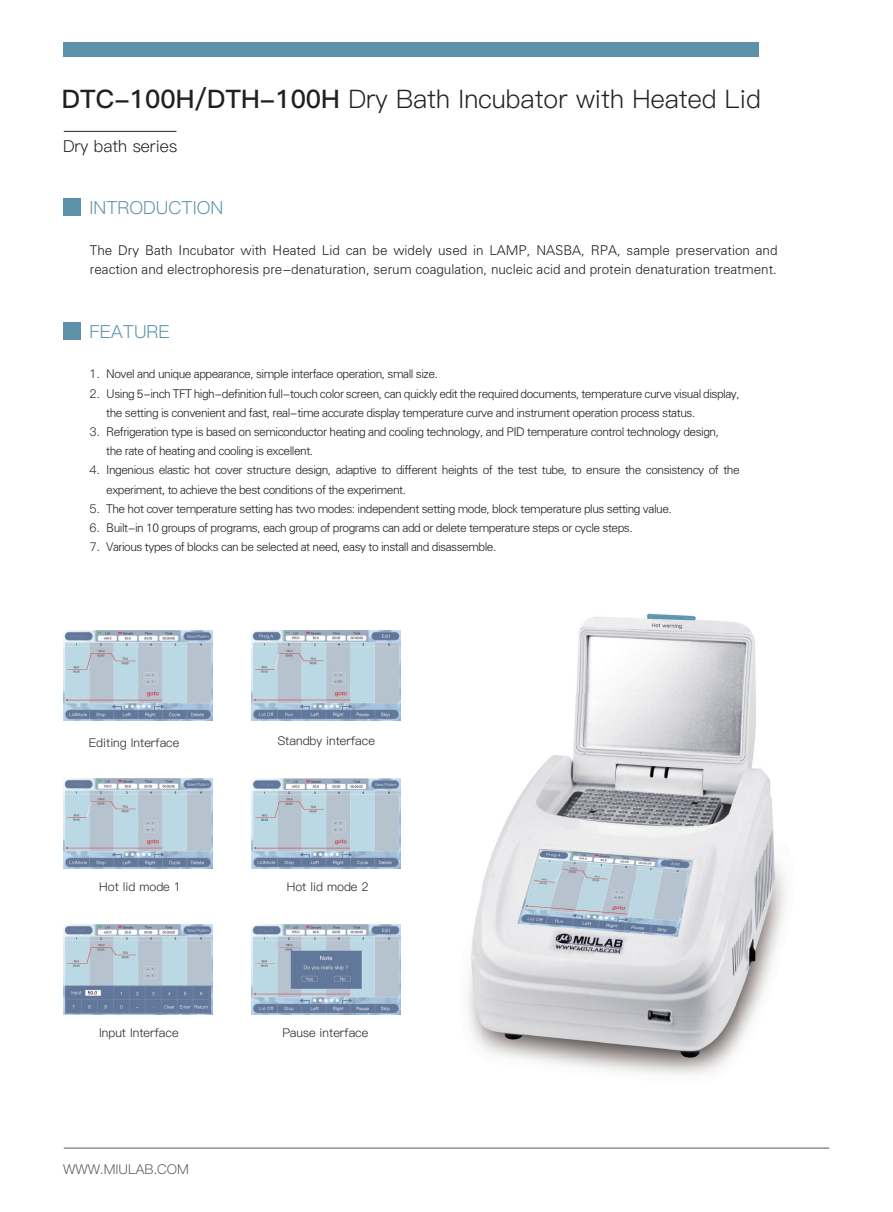
<style>
.page{position:relative;width:893px;height:1212px;background:#fff}
.page>*{position:absolute;margin:0;border:0;box-sizing:border-box;transform-origin:0 0}
.t1{font:25.5px "Ping Fang SC Regular";color:#231f20}
.t2{font:18px "Ping Fang SC Regular";color:#5d91aa}
.t3{font:16.5px "Ping Fang SC Regular";color:#231f20}
.t4{font:13.5px/19.2px "FZXH1 JW GB1 0";color:#231f20}
.t5{font:13.5px "Ping Fang SC Regular";color:#57585a}
.t6{font:12px/19.2px "FZXH1 JW GB1 0";letter-spacing:-.04em;color:#231f20}
.t7{font:12px/19.2px "Ping Fang SC Regular";color:#231f20}
.s1{font-family:"Ping Fang SC Bold"}
</style>
<div class="page">
<img style="left:64px;top:779px;width:149px;height:89px">
<img style="left:257px;top:613px;width:499px;height:81px">
<img style="left:251px;top:694px;width:150px;height:104px">
<img style="left:483px;top:694px;width:303px;height:381px">
<img style="left:251px;top:868px;width:27px;height:147px">
<img style="left:381px;top:798px;width:102px;height:250px">
<img style="left:278px;top:868px;width:103px;height:147px">
<img style="left:251px;top:779px;width:149px;height:89px">
<div style="left:64px;top:43px;width:695px;height:14px;background:#5d91aa"></div>
<hr style="left:64px;top:131px;width:112px;height:1px;background:#231f20">
<div style="left:64px;top:199px;width:17px;height:17px;background:#5d91aa"></div>
<hr style="left:64px;top:1148px;width:765px;height:1px;background:#57585a">
<div style="left:64px;top:322px;width:17px;height:17px;background:#5d91aa"></div>
<img style="left:64px;top:631px;width:149px;height:89px">
<img style="left:251px;top:631px;width:149px;height:89px">
<img style="left:64px;top:925px;width:149px;height:89px">
<img style="left:251px;top:925px;width:149px;height:89px">
<h1 class="t1" style="left:62px;top:84px;width:700px"><span class="s1">DTC-100H/DTH-100H</span> Dry Bath Incubator with Heated Lid</h1>
<h3 class="t3" style="left:63px;top:136px;width:116px">Dry bath series</h3>
<h2 class="t2" style="left:89px;top:197px;width:135px">INTRODUCTION</h2>
<p class="t4" style="left:90px;top:241px;width:689px">The Dry Bath Incubator with Heated Lid can be widely used in LAMP, NASBA, RPA, sample preservation and reaction and electrophoresis pre-denaturation, serum coagulation, nucleic acid and protein denaturation treatment.</p>
<h2 class="t2" style="left:89px;top:320px;width:82px">FEATURE</h2>
<p class="t6" style="left:106px;top:365px;width:635px">Novel and unique appearance, simple interface operation, small size.<br>Using 5-inch TFT high-definition full-touch color screen, can quickly edit the required documents, temperature curve visual display, the setting is convenient and fast, real-time accurate display temperature curve and instrument operation process status.<br>Refrigeration type is based on semiconductor heating and cooling technology, and PID temperature control technology design,<br>the rate of heating and cooling is excellent.<br>Ingenious elastic hot cover structure design, adaptive to different heights of the test tube, to ensure the consistency of the experiment, to achieve the best conditions of the experiment.<br>The hot cover temperature setting has two modes: independent setting mode, block temperature plus setting value.<br>Built-in 10 groups of programs, each group of programs can add or delete temperature steps or cycle steps.<br>Various types of blocks can be selected at need, easy to install and disassemble.</p>
<p class="t7" style="left:89px;top:364px;width:12px">1.<br>2.</p>
<p class="t7" style="left:89px;top:422px;width:12px">3.</p>
<p class="t7" style="left:89px;top:460px;width:12px">4.</p>
<p class="t7" style="left:89px;top:499px;width:12px;text-align:justify">5.<br>6.<br>7.</p>
<p class="t7" style="left:89px;top:733px;width:92px">Editing Interface</p>
<p class="t7" style="left:278px;top:731px;width:99px">Standby interface</p>
<p class="t7" style="left:99px;top:877px;width:83px">Hot lid mode 1</p>
<p class="t7" style="left:99px;top:1023px;width:81px">Input Interface</p>
<p class="t5" style="left:63px;top:1161px;width:127px">WWW.MIULAB.COM</p>
<p class="t7" style="left:287px;top:877px;width:83px">Hot lid mode 2</p>
<p class="t7" style="left:282px;top:1023px;width:87px">Pause interface</p>
</div>
